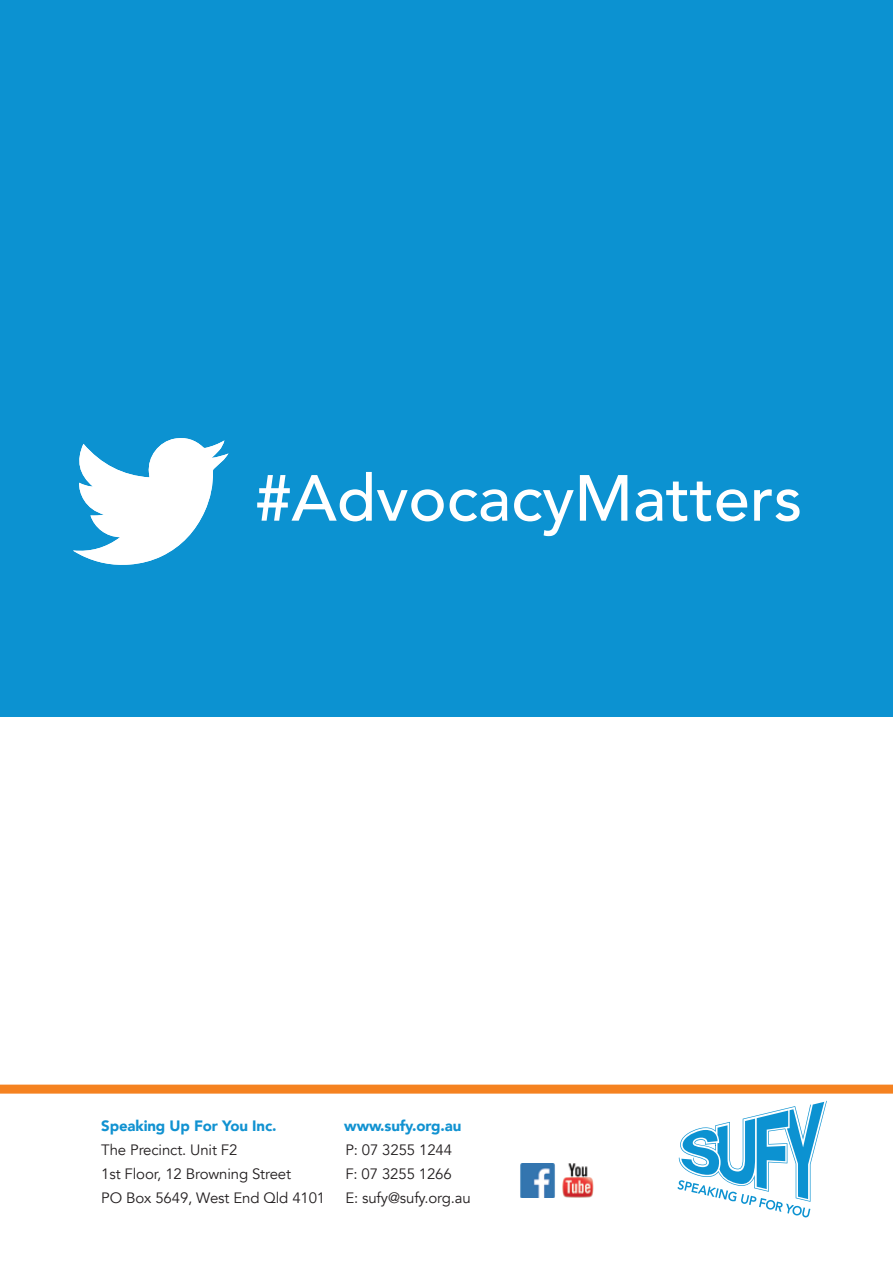
<style>
.page{position:relative;width:893px;height:1263px;background:#fff}
.page>*{position:absolute;margin:0;border:0;box-sizing:border-box;transform-origin:0 0}
.t1{font:500 64.5px "Avenir";color:#fff}
.t2{font:15px/24px "Avenir";letter-spacing:-.01em;color:#231f20}
.t3{font:900 15px "Avenir";letter-spacing:-.01em;color:#1192d1}
</style>
<div class="page">
<div style="left:0;top:1084px;width:893px;height:9px;background:#f58220"></div>
<img style="left:565px;top:1163px;width:29px;height:35px">
<img style="left:520px;top:1163px;width:47px;height:34px">
<svg style="left:677px;top:1101px;width:150px;height:117px"></svg>
<div style="left:0;top:0;width:893px;height:717px;background:#0c92d1"></div>
<svg style="left:73px;top:438px;width:155px;height:127px"></svg>
<h1 class="t1" style="left:256px;top:442px;width:548px">#AdvocacyMatters</h1>
<p class="t3" style="left:101px;top:1113px;width:177px">Speaking Up For You Inc.</p>
<p class="t3" style="left:344px;top:1113px;width:118px">www.sufy.org.au</p>
<p class="t2" style="left:101px;top:1138px;width:225px">The Precinct. Unit F2<br>1st Floor, 12 Browning Street<br>PO Box 5649, West End Qld 4101</p>
<p class="t2" style="left:345px;top:1138px;width:127px">P: 07 3255 1244<br>F: 07 3255 1266<br>E: sufy@sufy.org.au</p>
</div>
